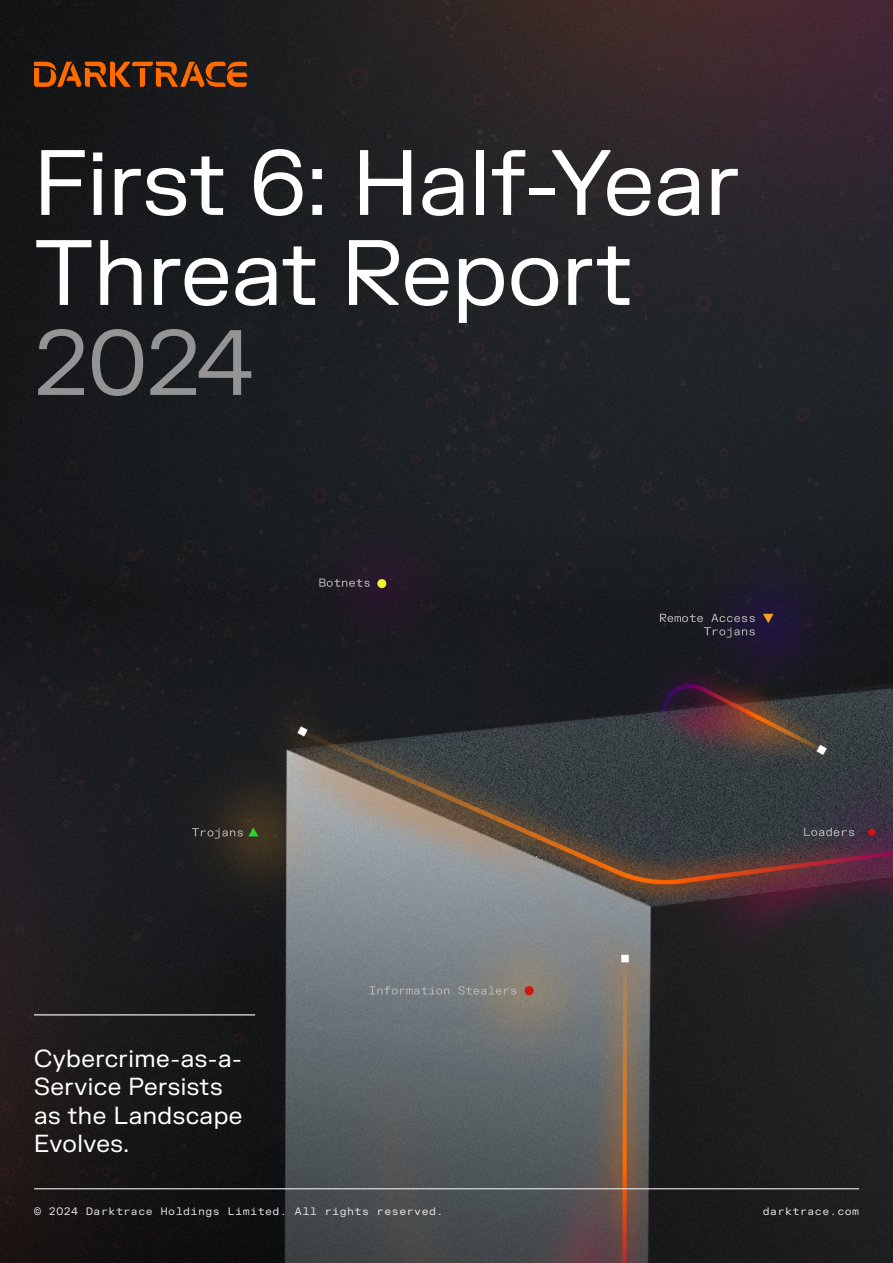
<style>
.page{position:relative;width:893px;height:1263px;background:#fff}
.page>*{position:absolute;margin:0;border:0;box-sizing:border-box;transform-origin:0 0}
.Eng_Cover_Heading_Lvl_1{font:90px/90px "FK Grotesk";color:#fff}
.Eng_Cover_Sub-Heading_Lvl_2{font:24px/28.5px "FK Grotesk";letter-spacing:.02em;color:#fff}
.t1{font:10.5px "FK Grotesk Mono";letter-spacing:.05em;color:#eaeaea}
.s1{color:#949494}
</style>
<div class="page">
<img style="left:0;top:0;width:893px;height:1263px">
<svg style="left:68px;top:180px;width:6px;height:6px"></svg>
<hr style="left:34px;top:1014px;width:221px;height:1px;background:#fff">
<hr style="left:34px;top:1188px;width:825px;height:1px;background:#eaeaea">
<svg style="left:34px;top:62px;width:213px;height:25px;background:#7f3d0e"></svg>
<p class="Eng_Cover_Heading_Lvl_1" style="left:34px;top:133px;width:708px">First 6: Half-Year<br>Threat Report<br><span class="s1">2024</span></p>
<p class="Eng_Cover_Sub-Heading_Lvl_2" style="left:34px;top:1043px;width:210px">Cybercrime-as-a-<br>Service Persists as the Landscape<br>Evolves.</p>
<p class="t1" style="left:34px;top:1204px;width:411px">© 2024 Darktrace Holdings Limited. All rights reserved.</p>
<p class="t1" style="left:763px;top:1204px;width:98px">darktrace.com</p>
</div>
